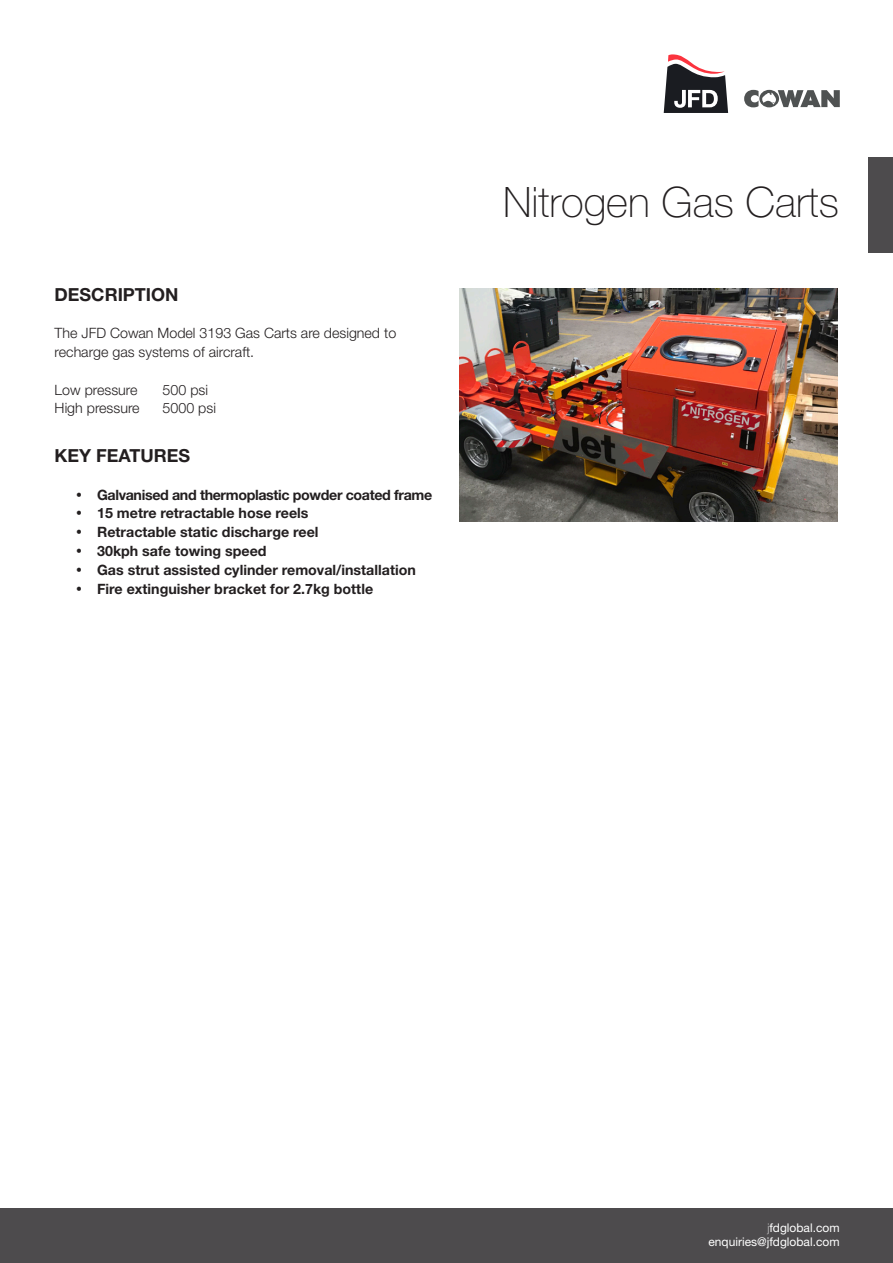
<style>
.page{position:relative;width:893px;height:1263px;background:#fff}
.page>*{position:absolute;margin:0;border:0;box-sizing:border-box;transform-origin:0 0}
.t1{font:100 42px "Helvetica Neue LT Pro";color:#231f20}
.t2{font:700 18px "Helvetica Neue LT Pro";color:#231f20}
.t3{font:700 14.25px "Helvetica Neue LT Pro";color:#231f20}
.t4{font:300 14.25px/18.8px "Helvetica Neue LT Pro";color:#231f20}
.t5{font:700 14.25px "Helvetica Neue LT Pro";letter-spacing:-.025em;color:#231f20}
.URL_-_Footer{font:12px "Helvetica Neue LT Pro";color:#fff}
.s1{font-weight:100}
</style>
<div class="page">
<svg style="left:744px;top:90px;width:96px;height:17px"></svg>
<svg style="left:664px;top:54px;width:64px;height:59px"></svg>
<div style="left:0;top:1209px;width:893px;height:54px;background:#4d4b4d"></div>
<div style="left:868px;top:158px;width:25px;height:95px;background:#4d4b4d"></div>
<img style="left:459px;top:288px;width:379px;height:234px">
<p class="t2" style="left:55px;top:283px;width:125px">DESCRIPTION</p>
<p class="t4" style="left:55px;top:324px;width:343px">The JFD Cowan Model 3193 Gas Carts are designed to recharge gas systems of aircraft.</p>
<p class="t4" style="left:55px;top:380px;width:84px">Low pressure</p>
<p class="t4" style="left:163px;top:380px;width:47px">500 psi</p>
<p class="t4" style="left:55px;top:399px;width:86px">High pressure</p>
<p class="t4" style="left:163px;top:399px;width:55px">5000 psi</p>
<p class="t2" style="left:55px;top:444px;width:137px">KEY FEATURES</p>
<p class="t5" style="left:76px;top:486px;width:358px">• Galvanised and thermoplastic powder coated frame</p>
<p class="t3" style="left:76px;top:504px;width:234px">• 15 metre retractable hose reels</p>
<p class="t3" style="left:76px;top:523px;width:244px">• Retractable static discharge reel</p>
<p class="t3" style="left:76px;top:542px;width:192px">• 30kph safe towing speed</p>
<p class="t3" style="left:76px;top:561px;width:341px">• Gas strut assisted cylinder removal/installation</p>
<p class="t3" style="left:76px;top:579px;width:299px">• Fire extinguisher bracket for 2.7kg bottle</p>
<p class="t1" style="left:503px;top:177px;width:337px">Nitrogen Gas Carts</p>
<p class="URL_-_Footer" style="left:767px;top:1220px;width:74px"><span class="s1">j</span>fdglobal.com</p>
<p class="URL_-_Footer" style="left:708px;top:1234px;width:133px">enquiries@jfdglobal.com</p>
</div>
